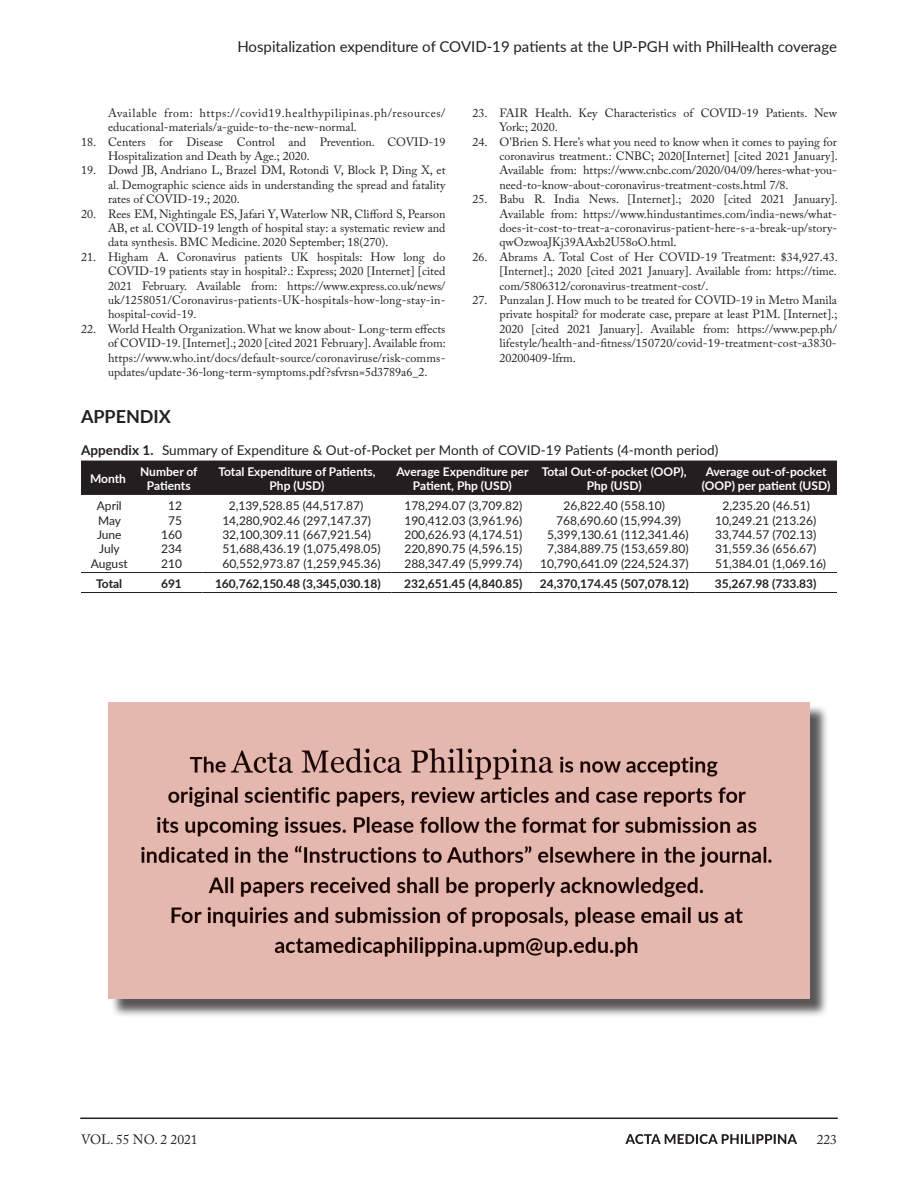
<style>
.page{position:relative;width:918px;height:1188px;background:#fff}
.page>*{position:absolute;margin:0;border:0;box-sizing:border-box;transform-origin:0 0}
.t1{font:700 18px "Lato";color:#231f20}
.t2{font:15px "Lato";color:#231f20}
.t3{font:13.5px "Lato";letter-spacing:.005em;color:#231f20}
.t4{font:13.5px "Adobe Caslon Pro";color:#231f20}
.t5{font:12px/14.4px "Adobe Caslon Pro";color:#231f20;text-align:justify}
.t6{font:12px/14.4px "Lato";color:#231f20;text-align:center}
.t7{font:700 12px/14.4px "Lato";color:#fff;text-align:center}
.t8{font:12px/14.4px "Adobe Caslon Pro";letter-spacing:.04em;color:#231f20}
.t9{font:700 12px "Lato";color:#231f20}
.s1{font-weight:700}
</style>
<div class="page">
<div style="left:110px;top:704px;width:719px;height:314px;background:#231f20;opacity:.75"></div>
<img style="left:108px;top:702px;width:702px;height:297px">
<div style="left:81px;top:461px;width:756px;height:34px;background:#231f20"></div>
<hr style="left:81px;top:592px;width:54px;height:1px;background:#231f20">
<hr style="left:135px;top:592px;width:67px;height:1px;background:#231f20">
<hr style="left:202px;top:592px;width:190px;height:1px;background:#231f20">
<hr style="left:392px;top:592px;width:141px;height:1px;background:#231f20">
<hr style="left:533px;top:592px;width:162px;height:1px;background:#231f20">
<hr style="left:695px;top:592px;width:142px;height:1px;background:#231f20">
<hr style="left:81px;top:572px;width:54px;height:1px;background:#231f20">
<hr style="left:135px;top:572px;width:67px;height:1px;background:#231f20">
<hr style="left:202px;top:572px;width:190px;height:1px;background:#231f20">
<hr style="left:392px;top:572px;width:141px;height:1px;background:#231f20">
<hr style="left:533px;top:572px;width:162px;height:1px;background:#231f20">
<hr style="left:695px;top:572px;width:142px;height:1px;background:#231f20">
<hr style="left:80px;top:1118px;width:758px;height:1px;background:#231f20">
<svg style="left:625px;top:1134px;width:172px;height:10px"></svg>
<p class="t2" style="left:237px;top:35px;width:601px">Hospitalization expenditure of COVID-19 patients at the UP-PGH with PhilHealth coverage</p>
<p class="t8" style="left:108px;top:105px;width:339px">Available from: https://covid19.healthypilipinas.ph/resources/ educational-materials/a-guide-to-the-new-normal.</p>
<p class="t5" style="left:108px;top:134px;width:339px;text-indent:-27px">18. Centers for Disease Control and Prevention. COVID-19<br>Hospitalization and Death by Age.; 2020.</p>
<p class="t5" style="left:108px;top:163px;width:339px;text-indent:-27px">19. Dowd JB, Andriano L, Brazel DM, Rotondi V, Block P, Ding X, et al. Demographic science aids in understanding the spread and fatality rates of COVID-19.; 2020.</p>
<p class="t5" style="left:108px;top:206px;width:339px;text-indent:-27px">20. Rees EM, Nightingale ES, Jafari Y, Waterlow NR, Clifford S, Pearson AB, et al. COVID-19 length of hospital stay: a systematic review and data synthesis. BMC Medicine. 2020 September; 18(270).</p>
<p class="t5" style="left:108px;top:249px;width:339px;text-indent:-27px">21. Higham A. Coronavirus patients UK hospitals: How long do COVID-19 patients stay in hospital?.: Express; 2020 [Internet] [cited 2021 February. Available from: https://www.express.co.uk/news/ uk/1258051/Coronavirus-patients-UK-hospitals-how-long-stay-in&shy;hospital-covid-19.</p>
<p class="t5" style="left:108px;top:321px;width:339px;text-indent:-27px">22. World Health Organization. What we know about- Long-term effects of COVID-19. [Internet].; 2020 [cited 2021 February]. Available from: https://www.who.int/docs/default-source/coronaviruse/risk-comms&shy;updates/update-36-long-term-symptoms.pdf?sfvrsn=5d3789a6_2.</p>
<p class="t5" style="left:500px;top:105px;width:339px;text-indent:-27px">23. FAIR Health. Key Characteristics of COVID-19 Patients. New<br>York:; 2020.</p>
<p class="t5" style="left:500px;top:134px;width:340px;text-indent:-27px">24. O'Brien S. Here’s what you need to know when it comes to paying for coronavirus treatment.: CNBC; 2020[Internet] [cited 2021 January].<br>Available from: https://www.cnbc.com/2020/04/09/heres-what-you&shy;need-to-know-about-coronavirus-treatment-costs.html 7/8.</p>
<p class="t5" style="left:500px;top:192px;width:340px;text-indent:-27px">25. Babu R. India News. [Internet].; 2020 [cited 2021 January].<br>Available from: https://www.hindustantimes.com/india-news/what&shy;does-it-cost-to-treat-a-coronavirus-patient-here-s-a-break-up/story&shy;qwOzwoaJKj39AAxb2U58oO.html.</p>
<p class="t5" style="left:500px;top:249px;width:340px;text-indent:-27px">26. Abrams A. Total Cost of Her COVID-19 Treatment: $34,927.43. [Internet].; 2020 [cited 2021 January]. Available from: https://time. com/5806312/coronavirus-treatment-cost/.</p>
<p class="t5" style="left:500px;top:293px;width:339px;text-indent:-27px">27. Punzalan J. How much to be treated for COVID-19 in Metro Manila private hospital? for moderate case, prepare at least P1M. [Internet].; 2020 [cited 2021 January]. Available from: https://www.pep.ph/ lifestyle/health-and-fitness/150720/covid-19-treatment-cost-a3830- 20200409-lfrm.</p>
<h1 class="t1" style="left:81px;top:403px;width:92px">APPENDIX</h1>
<p class="t3" style="left:81px;top:441px;width:639px"><span class="s1">Appendix 1.</span> Summary of Expenditure &amp; Out-of-Pocket per Month of COVID-19 Patients (4-month period)</p>
<p class="t7" style="left:90px;top:471px;width:37px">Month</p>
<p class="t7" style="left:140px;top:464px;width:59px">Number of<br>Patients</p>
<p class="t7" style="left:218px;top:464px;width:159px">Total Expenditure of Patients,<br>Php (USD)</p>
<p class="t7" style="left:396px;top:464px;width:133px">Average Expenditure per<br>Patient, Php (USD)</p>
<p class="t7" style="left:542px;top:464px;width:147px">Total Out-of-pocket (OOP),<br>Php (USD)</p>
<p class="t7" style="left:702px;top:464px;width:130px">Average out-of-pocket (OOP) per patient (USD)</p>
<p class="t6" style="left:91px;top:498px;width:39px">April<br>May<br>June<br>July<br>August</p>
<p class="t6" style="left:161px;top:498px;width:22px">12<br>75<br>160<br>234<br>210</p>
<p class="t6" style="left:222px;top:498px;width:160px;text-align:left;text-indent:6px">2,139,528.85 (44,517.87)<br>14,280,902.46 (297,147.37)<br>32,100,309.11 (667,921.54)<br>51,688,436.19 (1,075,498.05)<br>60,552,973.87 (1,259,945.36)</p>
<p class="t6" style="left:404px;top:498px;width:120px;text-align:justify">178,294.07 (3,709.82)<br>190,412.03 (3,961.96)<br>200,626.93 (4,174.51)<br>220,890.75 (4,596.15)<br>288,347.49 (5,999.74)</p>
<p class="t6" style="left:564px;top:498px;width:103px">26,822.40 (558.10)</p>
<p class="t6" style="left:715px;top:498px;width:113px;text-align:left;text-indent:7px">2,235.20 (46.51)<br>10,249.21 (213.26)<br>33,744.57 (702.13)<br>31,559.36 (656.67)<br>51,384.01 (1,069.16)</p>
<p class="t6" style="left:556px;top:513px;width:126px">768,690.60 (15,994.39)</p>
<p class="t6" style="left:547px;top:527px;width:143px">5,399,130.61 (112,341.46)</p>
<p class="t6" style="left:547px;top:541px;width:143px">7,384,889.75 (153,659.80)</p>
<p class="t6" style="left:540px;top:556px;width:150px">10,790,641.09 (224,524.37)</p>
<p class="t9" style="left:96px;top:575px;width:28px">Total</p>
<p class="t9" style="left:161px;top:575px;width:22px">691</p>
<p class="t9" style="left:215px;top:575px;width:167px">160,762,150.48 (3,345,030.18)</p>
<p class="t9" style="left:404px;top:575px;width:120px">232,651.45 (4,840.85)</p>
<p class="t9" style="left:540px;top:575px;width:150px">24,370,174.45 (507,078.12)</p>
<p class="t9" style="left:715px;top:575px;width:103px">35,267.98 (733.83)</p>
<p class="t4" style="left:81px;top:1131px;width:118px">VOL. 55 NO. 2 2021</p>
<p class="t4" style="left:817px;top:1131px;width:22px">223</p>
</div>
